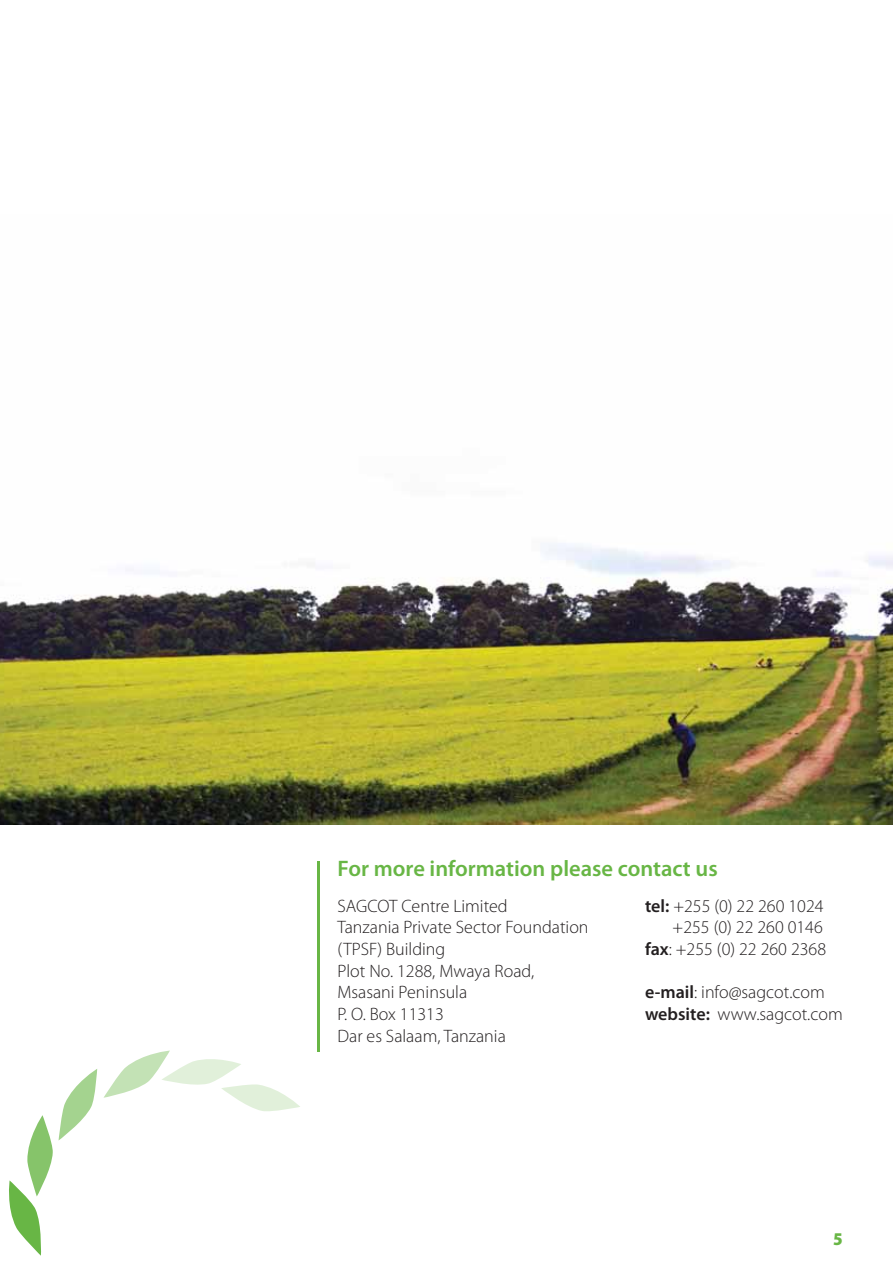
<style>
.page{position:relative;width:893px;height:1263px;background:#fff}
.page>*{position:absolute;margin:0;border:0;box-sizing:border-box;transform-origin:0 0}
.t1{font:600 22.5px "Myriad Pro";color:#68b645}
.t2{font:300 18px/21.6px "Myriad Pro";color:#231f20}
.t3{font:900 semi-condensed 18px "Myriad Pro";color:#68b645}
.s1{font-weight:600}
</style>
<div class="page">
<hr style="left:317px;top:861px;width:3px;height:191px;background:#68b645">
<svg style="left:9px;top:1115px;width:44px;height:141px"></svg>
<svg style="left:59px;top:1069px;width:38px;height:71px"></svg>
<svg style="left:103px;top:1050px;width:197px;height:61px"></svg>
<img style="left:0;top:543px;width:893px;height:281px">
<p class="t1" style="left:338px;top:854px;width:382px">For more information please contact us</p>
<p class="t2" style="left:338px;top:895px;width:253px">SAGCOT Centre Limited<br>Tanzania Private Sector Foundation (TPSF) Building<br>Plot No. 1288, Mwaya Road,<br>Msasani Peninsula<br>P. O. Box 11313<br>Dar es Salaam, Tanzania</p>
<p class="t2" style="left:645px;top:895px;width:183px;text-align:right"><span class="s1">tel:</span> +255 (0) 22 260 1024 +255 (0) 22 260 0146 <span class="s1">fax</span>: +255 (0) 22 260 2368</p>
<p class="t2" style="left:645px;top:982px;width:199px"><span class="s1">e-mail</span>: info@sagcot.com <span class="s1">website:</span> www.sagcot.com</p>
<p class="t3" style="left:833px;top:1227px;width:11px">5</p>
</div>
